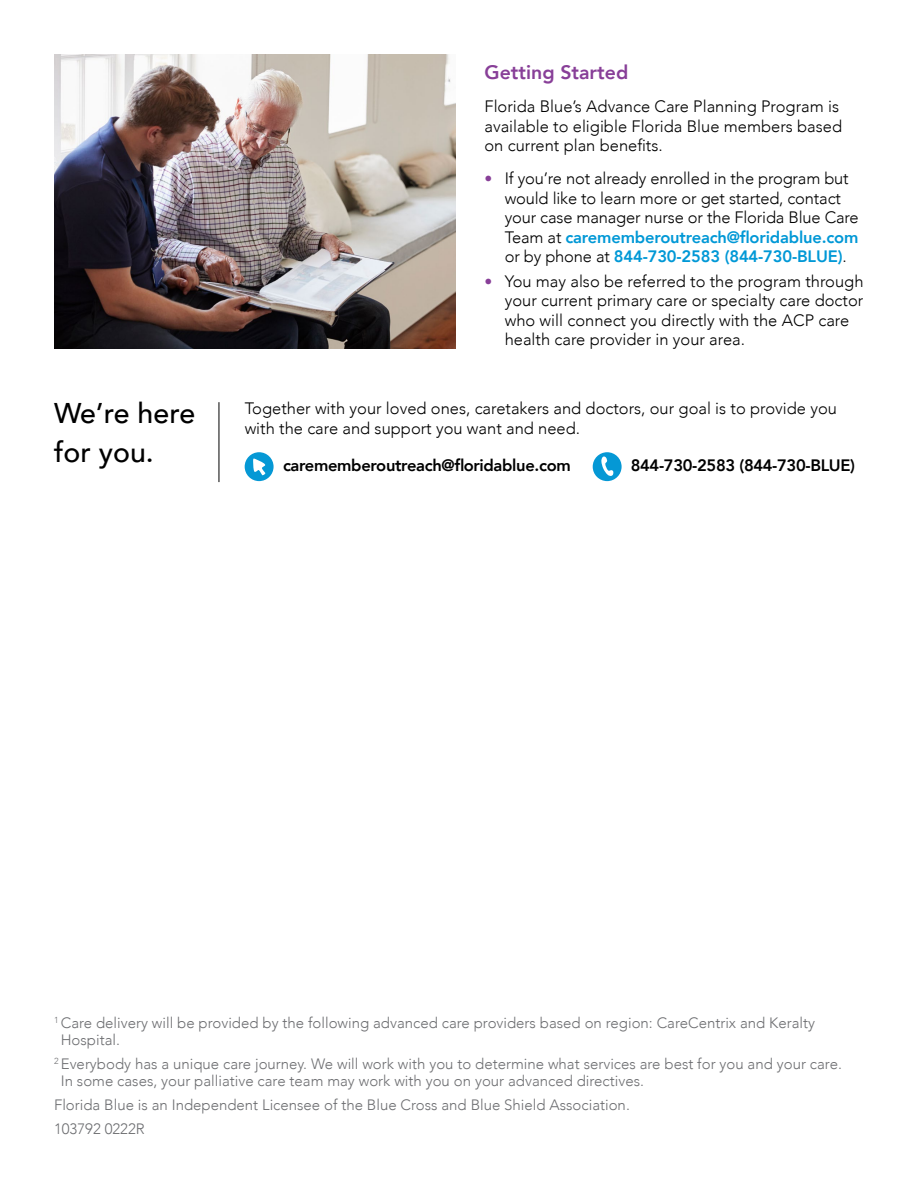
<style>
.page{position:relative;width:918px;height:1188px;background:#fff}
.page>*{position:absolute;margin:0;border:0;box-sizing:border-box;transform-origin:0 0}
.Normal__Web{font:500 28.5px "Avenir";color:#000}
.t1{font:800 19.5px "Avenir";color:#883f98}
.t2{font:300 16.5px/19.5px "Avenir";color:#000}
.List_Paragraph{font:800 16.5px "Avenir";letter-spacing:-.02em;color:#000}
.t3{font:300 15px/17.2px "Avenir";color:#6d6e71}
.s1{font-size:15.75px;color:#883f98}
.s2{font-weight:800;color:#0098d6}
</style>
<div class="page">
<img style="left:54px;top:54px;width:401px;height:295px">
<hr style="left:219px;top:402px;width:1px;height:80px;background:#000">
<svg style="left:593px;top:452px;width:29px;height:29px"></svg>
<svg style="left:245px;top:452px;width:29px;height:29px"></svg>
<p class="Normal__Web" style="left:54px;top:388px;width:143px">We’re here</p>
<p class="Normal__Web" style="left:54px;top:427px;width:101px">for you.</p>
<p class="t1" style="left:484px;top:57px;width:145px">Getting Started</p>
<p class="t2" style="left:484px;top:97px;width:359px">Florida Blue’s Advance Care Planning Program is available to eligible Florida Blue members based on current plan benefits.</p>
<p class="t2" style="left:505px;top:169px;width:355px;text-indent:-20px"><span class="s1">•</span> If you’re not already enrolled in the program but would like to learn more or get started, contact your case manager nurse or the Florida Blue Care Team at <span class="s2">carememberoutreach@floridablue.com </span>or by phone at <span class="s2">844-730-2583 (844-730-BLUE)</span>.</p>
<p class="t2" style="left:505px;top:271px;width:360px;text-indent:-20px"><span class="s1">•</span> You may also be referred to the program through your current primary care or specialty care doctor who will connect you directly with the ACP care health care provider in your area.</p>
<p class="t2" style="left:245px;top:399px;width:594px">Together with your loved ones, caretakers and doctors, our goal is to provide you</p>
<p class="t2" style="left:245px;top:418px;width:337px">with the care and support you want and need.</p>
<p class="List_Paragraph" style="left:283px;top:453px;width:289px">carememberoutreach@floridablue.com</p>
<p class="List_Paragraph" style="left:631px;top:453px;width:226px">844-730-2583 (844-730-BLUE)</p>
<p class="t3" style="left:61px;top:1014px;width:756px;text-indent:-7px"><sup>1</sup> Care delivery will be provided by the following advanced care providers based on region: CareCentrix and Keralty<br>Hospital.</p>
<p class="t3" style="left:61px;top:1055px;width:783px;text-indent:-7px"><sup>2</sup> Everybody has a unique care journey. We will work with you to determine what services are best for you and your care.<br>In some cases, your palliative care team may work with you on your advanced directives.</p>
<p class="t3" style="left:54px;top:1096px;width:577px">Florida Blue is an Independent Licensee of the Blue Cross and Blue Shield Association.</p>
<p class="t3" style="left:54px;top:1120px;width:92px">103792 0222R</p>
</div>
